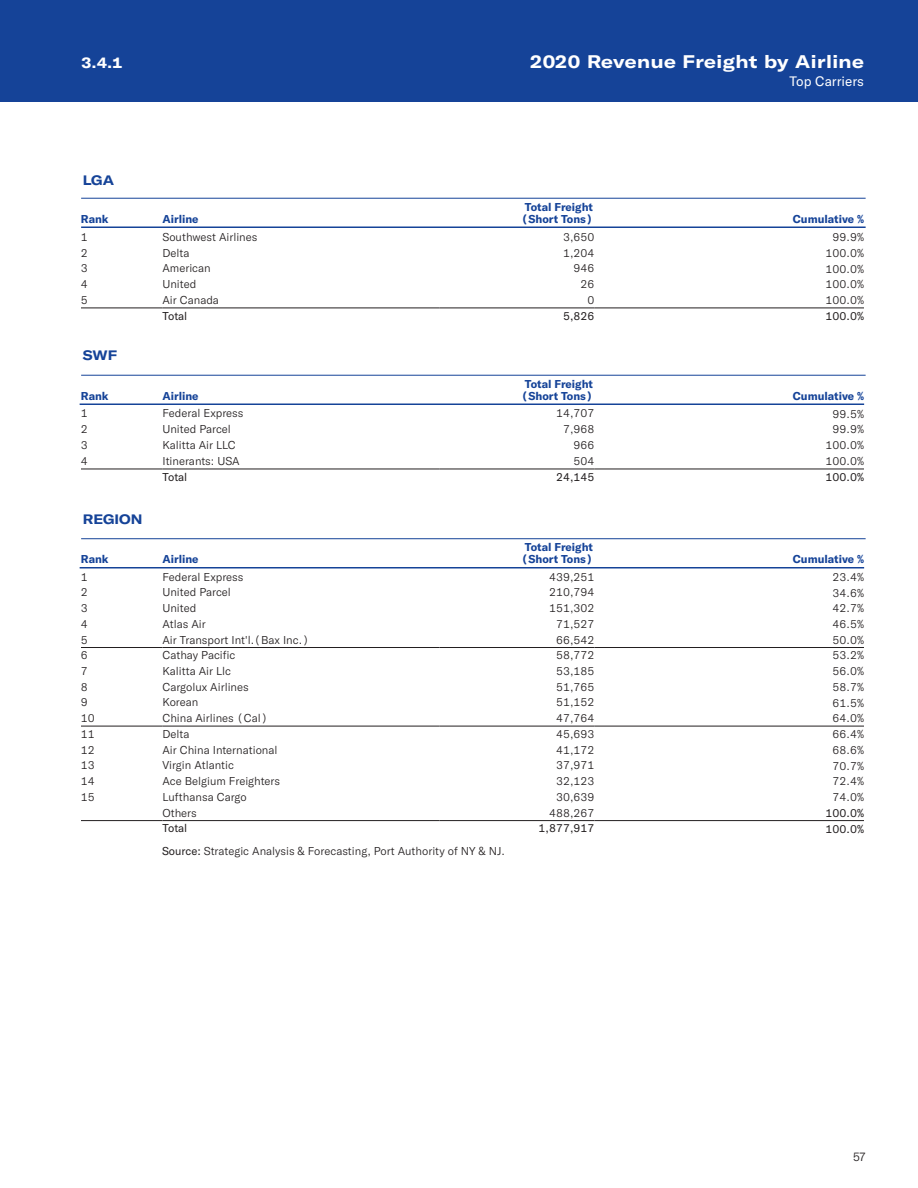
<style>
.page{position:relative;width:918px;height:1188px;background:#fff}
.page>*{position:absolute;margin:0;border:0;box-sizing:border-box;transform-origin:0 0}
.t1{font:700 expanded 18px "GT America";letter-spacing:.025em;color:#fff}
.t2{font:700 expanded 15px "GT America";color:#fff}
.t3{font:700 expanded 13.5px "GT America";letter-spacing:-.01em;color:#154398}
.t4{font:13.5px "GT America";color:#fff}
.t5{font:300 12px "GT America";color:#231f20}
.t6{font:300 11.25px "GT America";color:#231f20}
.t7{font:700 11.25px "GT America";color:#154398}
.t8{font:11.25px "GT America";color:#231f20}
.s1{font-weight:400}
</style>
<div class="page">
<div style="left:0;top:0;width:918px;height:102px;background:#154398"></div>
<hr style="left:81px;top:308px;width:81px;height:1px;background:#231f20">
<hr style="left:162px;top:308px;width:278px;height:1px;background:#231f20">
<hr style="left:440px;top:308px;width:154px;height:1px;background:#231f20">
<hr style="left:594px;top:308px;width:270px;height:1px;background:#231f20">
<hr style="left:81px;top:469px;width:81px;height:1px;background:#231f20">
<hr style="left:162px;top:469px;width:278px;height:1px;background:#231f20">
<hr style="left:440px;top:469px;width:154px;height:1px;background:#231f20">
<hr style="left:594px;top:469px;width:270px;height:1px;background:#231f20">
<hr style="left:81px;top:647px;width:81px;height:1px;background:#231f20">
<hr style="left:162px;top:647px;width:278px;height:1px;background:#231f20">
<hr style="left:440px;top:647px;width:154px;height:1px;background:#231f20">
<hr style="left:594px;top:647px;width:270px;height:1px;background:#231f20">
<hr style="left:81px;top:726px;width:81px;height:1px;background:#231f20">
<hr style="left:162px;top:726px;width:278px;height:1px;background:#231f20">
<hr style="left:440px;top:726px;width:154px;height:1px;background:#231f20">
<hr style="left:594px;top:726px;width:270px;height:1px;background:#231f20">
<hr style="left:81px;top:820px;width:81px;height:1px;background:#231f20">
<hr style="left:162px;top:820px;width:278px;height:1px;background:#231f20">
<hr style="left:440px;top:820px;width:154px;height:1px;background:#231f20">
<hr style="left:594px;top:820px;width:270px;height:1px;background:#231f20">
<hr style="left:81px;top:226px;width:785px;height:2px;background:#154398">
<hr style="left:80px;top:404px;width:784px;height:1px;background:#154398">
<hr style="left:80px;top:567px;width:784px;height:1px;background:#154398">
<hr style="left:81px;top:198px;width:785px;height:1px;background:#154398">
<hr style="left:81px;top:375px;width:785px;height:1px;background:#154398">
<hr style="left:81px;top:538px;width:785px;height:1px;background:#154398">
<h2 class="t2" style="left:81px;top:54px;width:43px">3.4.1</h2>
<h1 class="t1" style="left:530px;top:51px;width:336px">2020 Revenue Freight by Airline</h1>
<p class="t4" style="left:790px;top:74px;width:76px">Top Carriers</p>
<p class="t3" style="left:83px;top:171px;width:33px">LGA</p>
<p class="t7" style="left:525px;top:200px;width:70px">Total Freight</p>
<p class="t7" style="left:81px;top:212px;width:29px">Rank</p>
<p class="t7" style="left:162px;top:212px;width:38px">Airline</p>
<p class="t7" style="left:521px;top:212px;width:73px">(Short Tons)</p>
<p class="t7" style="left:793px;top:212px;width:73px">Cumulative %</p>
<p class="t6" style="left:81px;top:230px;width:8px">1</p>
<p class="t6" style="left:162px;top:230px;width:97px">Southwest Airlines</p>
<p class="t6" style="left:563px;top:230px;width:33px">3,650</p>
<p class="t6" style="left:833px;top:231px;width:33px">99.9%</p>
<p class="t6" style="left:81px;top:246px;width:8px">2</p>
<p class="t6" style="left:162px;top:246px;width:29px">Delta</p>
<p class="t6" style="left:563px;top:246px;width:33px">1,204</p>
<p class="t6" style="left:826px;top:246px;width:40px">100.0%</p>
<p class="t6" style="left:81px;top:262px;width:8px">3</p>
<p class="t6" style="left:162px;top:262px;width:50px">American</p>
<p class="t6" style="left:574px;top:262px;width:22px">946</p>
<p class="t6" style="left:826px;top:262px;width:40px">100.0%</p>
<p class="t6" style="left:81px;top:278px;width:8px">4</p>
<p class="t6" style="left:162px;top:278px;width:35px">United</p>
<p class="t6" style="left:580px;top:278px;width:15px">26</p>
<p class="t6" style="left:826px;top:278px;width:40px">100.0%</p>
<p class="t6" style="left:81px;top:293px;width:8px">5</p>
<p class="t6" style="left:162px;top:293px;width:58px">Air Canada</p>
<p class="t6" style="left:587px;top:293px;width:8px">0</p>
<p class="t6" style="left:826px;top:294px;width:40px">100.0%</p>
<p class="t8" style="left:162px;top:309px;width:26px">Total</p>
<p class="t8" style="left:563px;top:309px;width:33px">5,826</p>
<p class="t8" style="left:826px;top:309px;width:40px">100.0%</p>
<p class="t3" style="left:83px;top:347px;width:36px">SWF</p>
<p class="t7" style="left:525px;top:377px;width:70px">Total Freight</p>
<p class="t7" style="left:81px;top:389px;width:29px">Rank</p>
<p class="t7" style="left:162px;top:389px;width:38px">Airline</p>
<p class="t7" style="left:521px;top:389px;width:73px">(Short Tons)</p>
<p class="t7" style="left:793px;top:389px;width:73px">Cumulative %</p>
<p class="t6" style="left:81px;top:407px;width:8px">1</p>
<p class="t6" style="left:162px;top:407px;width:82px">Federal Express</p>
<p class="t6" style="left:556px;top:407px;width:40px">14,707</p>
<p class="t6" style="left:833px;top:407px;width:33px">99.5%</p>
<p class="t6" style="left:81px;top:423px;width:8px">2</p>
<p class="t6" style="left:162px;top:423px;width:70px">United Parcel</p>
<p class="t6" style="left:563px;top:423px;width:33px">7,968</p>
<p class="t6" style="left:833px;top:423px;width:33px">99.9%</p>
<p class="t6" style="left:81px;top:439px;width:8px">3</p>
<p class="t6" style="left:162px;top:439px;width:75px">Kalitta Air LLC</p>
<p class="t6" style="left:574px;top:439px;width:22px">966</p>
<p class="t6" style="left:826px;top:439px;width:40px">100.0%</p>
<p class="t6" style="left:81px;top:455px;width:8px">4</p>
<p class="t6" style="left:162px;top:455px;width:79px">Itinerants: USA</p>
<p class="t6" style="left:574px;top:455px;width:22px">504</p>
<p class="t6" style="left:826px;top:455px;width:40px">100.0%</p>
<p class="t8" style="left:162px;top:470px;width:26px">Total</p>
<p class="t8" style="left:556px;top:470px;width:40px">24,145</p>
<p class="t8" style="left:826px;top:470px;width:40px">100.0%</p>
<p class="t3" style="left:83px;top:510px;width:61px">REGION</p>
<p class="t7" style="left:525px;top:540px;width:70px">Total Freight</p>
<p class="t7" style="left:81px;top:552px;width:29px">Rank</p>
<p class="t7" style="left:162px;top:552px;width:38px">Airline</p>
<p class="t7" style="left:521px;top:552px;width:73px">(Short Tons)</p>
<p class="t7" style="left:793px;top:552px;width:73px">Cumulative %</p>
<p class="t6" style="left:81px;top:570px;width:8px">1</p>
<p class="t6" style="left:162px;top:570px;width:82px">Federal Express</p>
<p class="t6" style="left:549px;top:570px;width:47px">439,251</p>
<p class="t6" style="left:833px;top:570px;width:33px">23.4%</p>
<p class="t6" style="left:81px;top:586px;width:8px">2</p>
<p class="t6" style="left:162px;top:586px;width:70px">United Parcel</p>
<p class="t6" style="left:549px;top:586px;width:47px">210,794</p>
<p class="t6" style="left:833px;top:586px;width:33px">34.6%</p>
<p class="t6" style="left:81px;top:602px;width:8px">3</p>
<p class="t6" style="left:162px;top:602px;width:35px">United</p>
<p class="t6" style="left:549px;top:602px;width:47px">151,302</p>
<p class="t6" style="left:833px;top:602px;width:33px">42.7%</p>
<p class="t6" style="left:81px;top:617px;width:8px">4</p>
<p class="t6" style="left:162px;top:617px;width:45px">Atlas Air</p>
<p class="t6" style="left:556px;top:617px;width:40px">71,527</p>
<p class="t6" style="left:833px;top:617px;width:33px">46.5%</p>
<p class="t6" style="left:81px;top:633px;width:8px">5</p>
<p class="t6" style="left:162px;top:633px;width:148px">Air Transport Int'l.(Bax Inc.)</p>
<p class="t6" style="left:556px;top:633px;width:40px">66,542</p>
<p class="t6" style="left:833px;top:633px;width:33px">50.0%</p>
<p class="t6" style="left:81px;top:649px;width:8px">6</p>
<p class="t6" style="left:162px;top:649px;width:75px">Cathay Pacific</p>
<p class="t6" style="left:556px;top:649px;width:40px">58,772</p>
<p class="t6" style="left:833px;top:649px;width:33px">53.2%</p>
<p class="t6" style="left:81px;top:664px;width:8px">7</p>
<p class="t6" style="left:162px;top:664px;width:70px">Kalitta Air Llc</p>
<p class="t6" style="left:556px;top:664px;width:40px">53,185</p>
<p class="t6" style="left:833px;top:665px;width:33px">56.0%</p>
<p class="t6" style="left:81px;top:680px;width:8px">8</p>
<p class="t6" style="left:162px;top:680px;width:88px">Cargolux Airlines</p>
<p class="t6" style="left:556px;top:680px;width:40px">51,765</p>
<p class="t6" style="left:833px;top:680px;width:33px">58.7%</p>
<p class="t6" style="left:81px;top:696px;width:8px">9</p>
<p class="t6" style="left:162px;top:696px;width:37px">Korean</p>
<p class="t6" style="left:556px;top:696px;width:40px">51,152</p>
<p class="t6" style="left:833px;top:696px;width:33px">61.5%</p>
<p class="t6" style="left:81px;top:712px;width:15px">10</p>
<p class="t6" style="left:162px;top:712px;width:107px">China Airlines (Cal)</p>
<p class="t6" style="left:556px;top:712px;width:40px">47,764</p>
<p class="t6" style="left:833px;top:712px;width:33px">64.0%</p>
<p class="t6" style="left:81px;top:727px;width:15px">11</p>
<p class="t6" style="left:162px;top:727px;width:29px">Delta</p>
<p class="t6" style="left:556px;top:727px;width:40px">45,693</p>
<p class="t6" style="left:833px;top:728px;width:33px">66.4%</p>
<p class="t6" style="left:81px;top:743px;width:15px">12</p>
<p class="t6" style="left:162px;top:743px;width:117px">Air China International</p>
<p class="t6" style="left:556px;top:743px;width:40px">41,172</p>
<p class="t6" style="left:833px;top:743px;width:33px">68.6%</p>
<p class="t6" style="left:81px;top:759px;width:15px">13</p>
<p class="t6" style="left:162px;top:759px;width:73px">Virgin Atlantic</p>
<p class="t6" style="left:556px;top:759px;width:40px">37,971</p>
<p class="t6" style="left:833px;top:759px;width:33px">70.7%</p>
<p class="t6" style="left:81px;top:775px;width:15px">14</p>
<p class="t6" style="left:162px;top:775px;width:119px">Ace Belgium Freighters</p>
<p class="t6" style="left:556px;top:775px;width:40px">32,123</p>
<p class="t6" style="left:833px;top:775px;width:33px">72.4%</p>
<p class="t6" style="left:81px;top:790px;width:15px">15</p>
<p class="t6" style="left:162px;top:790px;width:86px">Lufthansa Cargo</p>
<p class="t6" style="left:556px;top:790px;width:40px">30,639</p>
<p class="t6" style="left:833px;top:791px;width:33px">74.0%</p>
<p class="t6" style="left:162px;top:806px;width:36px">Others</p>
<p class="t6" style="left:549px;top:806px;width:47px">488,267</p>
<p class="t8" style="left:826px;top:806px;width:40px">100.0%</p>
<p class="t8" style="left:162px;top:822px;width:26px">Total</p>
<p class="t8" style="left:539px;top:822px;width:57px">1,877,917</p>
<p class="t8" style="left:826px;top:822px;width:40px">100.0%</p>
<p class="t6" style="left:162px;top:845px;width:345px"><span class="s1">Source:</span> Strategic Analysis &amp; Forecasting, Port Authority of NY &amp; NJ.</p>
<p class="t5" style="left:853px;top:1150px;width:14px">57</p>
</div>
